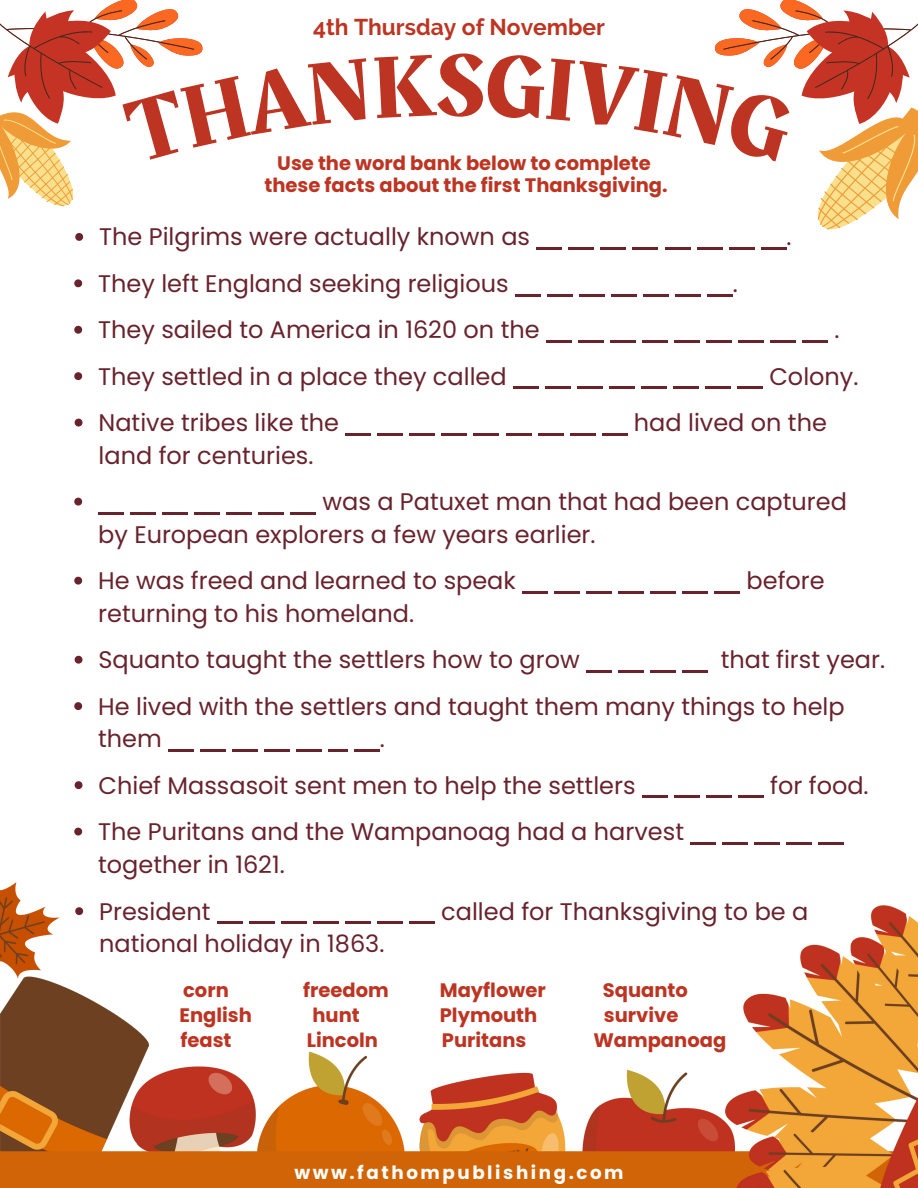
<style>
.page{position:relative;width:918px;height:1188px;background:#fff}
.page>*{position:absolute;margin:0;border:0;box-sizing:border-box;transform-origin:0 0}
.t1{font:90.3px "Rakkas";color:#bd3522}
.t2{font:24px/32.7px "Poppins";color:#68232d}
.t3{font:700 22.8px "Raleway";color:#bd3522}
.t4{font:700 19.5px/24.8px "Poppins";color:#bd3522}
.t5{font:700 18.3px "Poppins";letter-spacing:.14em;color:#fff}
</style>
<div class="page">
<img style="left:0;top:980px;width:711px;height:171px">
<div style="left:0;top:1151px;width:918px;height:37px;background:#d16406"></div>
<img style="left:711px;top:905px;width:206px;height:283px">
<img style="left:0;top:882px;width:60px;height:98px">
<hr style="left:537px;top:248px;width:25px;height:2px;background:#68232d">
<hr style="left:569px;top:248px;width:25px;height:2px;background:#68232d">
<hr style="left:601px;top:248px;width:25px;height:2px;background:#68232d">
<hr style="left:633px;top:248px;width:25px;height:2px;background:#68232d">
<hr style="left:665px;top:248px;width:25px;height:2px;background:#68232d">
<hr style="left:697px;top:248px;width:25px;height:2px;background:#68232d">
<hr style="left:729px;top:248px;width:25px;height:2px;background:#68232d">
<hr style="left:761px;top:248px;width:25px;height:2px;background:#68232d">
<svg style="left:74px;top:279px;width:8px;height:8px"></svg>
<hr style="left:515px;top:294px;width:26px;height:2px;background:#68232d">
<hr style="left:547px;top:294px;width:26px;height:2px;background:#68232d">
<hr style="left:579px;top:294px;width:26px;height:2px;background:#68232d">
<hr style="left:611px;top:294px;width:26px;height:2px;background:#68232d">
<hr style="left:643px;top:294px;width:26px;height:2px;background:#68232d">
<hr style="left:675px;top:294px;width:26px;height:2px;background:#68232d">
<hr style="left:707px;top:294px;width:26px;height:2px;background:#68232d">
<svg style="left:74px;top:326px;width:8px;height:8px"></svg>
<hr style="left:546px;top:340px;width:26px;height:3px;background:#68232d">
<hr style="left:578px;top:340px;width:26px;height:3px;background:#68232d">
<hr style="left:610px;top:340px;width:26px;height:3px;background:#68232d">
<hr style="left:642px;top:340px;width:26px;height:3px;background:#68232d">
<hr style="left:674px;top:340px;width:26px;height:3px;background:#68232d">
<hr style="left:706px;top:340px;width:26px;height:3px;background:#68232d">
<hr style="left:738px;top:340px;width:26px;height:3px;background:#68232d">
<hr style="left:770px;top:340px;width:26px;height:3px;background:#68232d">
<hr style="left:802px;top:340px;width:26px;height:3px;background:#68232d">
<svg style="left:74px;top:372px;width:8px;height:8px"></svg>
<hr style="left:513px;top:387px;width:26px;height:2px;background:#68232d">
<hr style="left:545px;top:387px;width:26px;height:2px;background:#68232d">
<hr style="left:577px;top:387px;width:26px;height:2px;background:#68232d">
<hr style="left:609px;top:387px;width:26px;height:2px;background:#68232d">
<hr style="left:641px;top:387px;width:26px;height:2px;background:#68232d">
<hr style="left:673px;top:387px;width:26px;height:2px;background:#68232d">
<hr style="left:705px;top:387px;width:26px;height:2px;background:#68232d">
<hr style="left:737px;top:387px;width:26px;height:2px;background:#68232d">
<svg style="left:75px;top:419px;width:8px;height:8px"></svg>
<hr style="left:345px;top:433px;width:26px;height:3px;background:#68232d">
<hr style="left:378px;top:433px;width:25px;height:3px;background:#68232d">
<hr style="left:410px;top:433px;width:25px;height:3px;background:#68232d">
<hr style="left:442px;top:433px;width:25px;height:3px;background:#68232d">
<hr style="left:474px;top:433px;width:25px;height:3px;background:#68232d">
<hr style="left:506px;top:433px;width:25px;height:3px;background:#68232d">
<hr style="left:538px;top:433px;width:25px;height:3px;background:#68232d">
<hr style="left:570px;top:433px;width:25px;height:3px;background:#68232d">
<hr style="left:602px;top:433px;width:25px;height:3px;background:#68232d">
<svg style="left:75px;top:656px;width:8px;height:8px"></svg>
<hr style="left:586px;top:670px;width:26px;height:3px;background:#68232d">
<hr style="left:618px;top:670px;width:26px;height:3px;background:#68232d">
<hr style="left:650px;top:670px;width:26px;height:3px;background:#68232d">
<hr style="left:682px;top:670px;width:26px;height:3px;background:#68232d">
<svg style="left:75px;top:781px;width:8px;height:8px"></svg>
<hr style="left:642px;top:796px;width:26px;height:2px;background:#68232d">
<hr style="left:674px;top:796px;width:26px;height:2px;background:#68232d">
<hr style="left:706px;top:796px;width:26px;height:2px;background:#68232d">
<hr style="left:738px;top:796px;width:26px;height:2px;background:#68232d">
<svg style="left:74px;top:828px;width:8px;height:8px"></svg>
<hr style="left:690px;top:842px;width:26px;height:3px;background:#68232d">
<hr style="left:723px;top:842px;width:25px;height:3px;background:#68232d">
<hr style="left:755px;top:842px;width:25px;height:3px;background:#68232d">
<hr style="left:787px;top:842px;width:25px;height:3px;background:#68232d">
<hr style="left:819px;top:842px;width:25px;height:3px;background:#68232d">
<svg style="left:74px;top:498px;width:8px;height:8px"></svg>
<hr style="left:98px;top:512px;width:26px;height:3px;background:#68232d">
<hr style="left:130px;top:512px;width:26px;height:3px;background:#68232d">
<hr style="left:162px;top:512px;width:26px;height:3px;background:#68232d">
<hr style="left:194px;top:512px;width:26px;height:3px;background:#68232d">
<hr style="left:226px;top:512px;width:26px;height:3px;background:#68232d">
<hr style="left:258px;top:512px;width:26px;height:3px;background:#68232d">
<hr style="left:290px;top:512px;width:26px;height:3px;background:#68232d">
<svg style="left:74px;top:577px;width:8px;height:8px"></svg>
<hr style="left:522px;top:591px;width:26px;height:3px;background:#68232d">
<hr style="left:554px;top:591px;width:26px;height:3px;background:#68232d">
<hr style="left:586px;top:591px;width:26px;height:3px;background:#68232d">
<hr style="left:618px;top:591px;width:26px;height:3px;background:#68232d">
<hr style="left:650px;top:591px;width:26px;height:3px;background:#68232d">
<hr style="left:683px;top:591px;width:25px;height:3px;background:#68232d">
<hr style="left:715px;top:591px;width:25px;height:3px;background:#68232d">
<svg style="left:74px;top:702px;width:8px;height:8px"></svg>
<hr style="left:168px;top:749px;width:26px;height:3px;background:#68232d">
<hr style="left:200px;top:749px;width:26px;height:3px;background:#68232d">
<hr style="left:232px;top:749px;width:26px;height:3px;background:#68232d">
<hr style="left:264px;top:749px;width:26px;height:3px;background:#68232d">
<hr style="left:297px;top:749px;width:25px;height:3px;background:#68232d">
<hr style="left:329px;top:749px;width:19px;height:3px;background:#68232d">
<hr style="left:354px;top:749px;width:26px;height:3px;background:#68232d">
<svg style="left:75px;top:907px;width:8px;height:8px"></svg>
<hr style="left:217px;top:922px;width:26px;height:2px;background:#68232d">
<hr style="left:249px;top:922px;width:26px;height:2px;background:#68232d">
<hr style="left:281px;top:922px;width:26px;height:2px;background:#68232d">
<hr style="left:313px;top:922px;width:26px;height:2px;background:#68232d">
<hr style="left:345px;top:922px;width:26px;height:2px;background:#68232d">
<hr style="left:377px;top:922px;width:26px;height:2px;background:#68232d">
<hr style="left:409px;top:922px;width:26px;height:2px;background:#68232d">
<svg style="left:0;top:0;width:203px;height:241px"></svg>
<svg style="left:715px;top:0;width:203px;height:230px"></svg>
<p class="t3" style="left:313px;top:13px;width:293px">4th Thursday of November</p>
<p class="t1" style="left:436px;top:21px;width:51px">S</p>
<p class="t4" style="left:277px;top:151px;width:375px">Use the word bank below to complete</p>
<p class="t4" style="left:264px;top:172px;width:405px">these facts about the first Thanksgiving.</p>
<p class="t2" style="left:99px;top:221px;width:432px">The Pilgrims were actually known as</p>
<p class="t2" style="left:98px;top:267px;width:412px">They left England seeking religious</p>
<p class="t2" style="left:98px;top:313px;width:443px">They sailed to America in 1620 on the</p>
<p class="t2" style="left:733px;top:267px;width:7px">.</p>
<p class="t2" style="left:786px;top:221px;width:7px">.</p>
<p class="t2" style="left:834px;top:313px;width:7px">.</p>
<p class="t2" style="left:98px;top:360px;width:410px">They settled in a place they called</p>
<p class="t2" style="left:769px;top:360px;width:91px">Colony.</p>
<p class="t2" style="left:99px;top:406px;width:242px">Native tribes like the</p>
<p class="t2" style="left:634px;top:406px;width:195px">had lived on the</p>
<p class="t2" style="left:99px;top:439px;width:216px">land for centuries.</p>
<p class="t2" style="left:98px;top:485px;width:750px;text-indent:224px">was a Patuxet man that had been captured by European explorers a few years earlier.</p>
<p class="t2" style="left:98px;top:564px;width:419px">He was freed and learned to speak</p>
<p class="t2" style="left:747px;top:564px;width:80px">before</p>
<p class="t2" style="left:98px;top:597px;width:317px">returning to his homeland.</p>
<p class="t2" style="left:99px;top:643px;width:483px">Squanto taught the settlers how to grow</p>
<p class="t2" style="left:721px;top:643px;width:166px">that first year.</p>
<p class="t2" style="left:98px;top:690px;width:748px">He lived with the settlers and taught them many things to help them</p>
<p class="t2" style="left:380px;top:722px;width:7px">.</p>
<p class="t2" style="left:99px;top:769px;width:539px">Chief Massasoit sent men to help the settlers</p>
<p class="t2" style="left:770px;top:769px;width:100px">for food.</p>
<p class="t2" style="left:98px;top:815px;width:587px">The Puritans and the Wampanoag had a harvest together in 1621.</p>
<p class="t2" style="left:99px;top:895px;width:113px">President</p>
<p class="t2" style="left:441px;top:895px;width:369px">called for Thanksgiving to be a</p>
<p class="t2" style="left:99px;top:927px;width:287px">national holiday in 1863.</p>
<p class="t4" style="left:180px;top:978px;width:74px">corn<br>English feast</p>
<p class="t4" style="left:303px;top:978px;width:87px">freedom hunt<br>Lincoln</p>
<p class="t4" style="left:440px;top:978px;width:107px">Mayflower<br>Plymouth<br>Puritans</p>
<p class="t4" style="left:603px;top:978px;width:87px">Squanto</p>
<p class="t4" style="left:604px;top:1003px;width:76px">survive</p>
<p class="t4" style="left:593px;top:1027px;width:134px">Wampanoag</p>
<p class="t5" style="left:294px;top:1160px;width:331px">www.fathompublishing.com</p>
</div>
